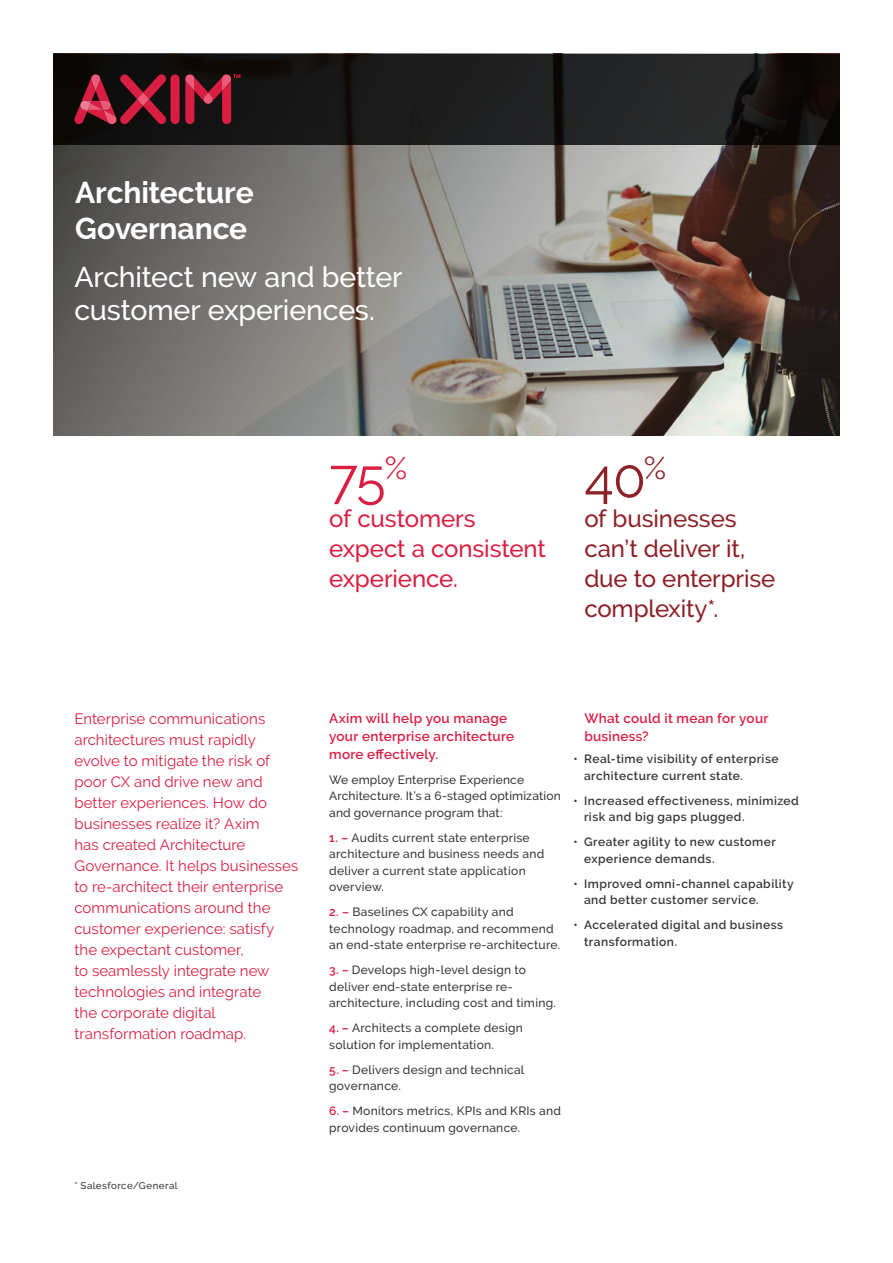
<style>
.page{position:relative;width:893px;height:1263px;background:#fff}
.page>*{position:absolute;margin:0;border:0;box-sizing:border-box;transform-origin:0 0}
.SECTION_INTRO{font:54px "Raleway";color:#da1e42}
.SECTION_INTRO-2{font:54px "Raleway";color:#8e2027}
.t1{font:700 30px/36px "Raleway";letter-spacing:-.005em;color:#fff}
.SECTION_INTRO-3{font:500 28.5px/33px "Raleway";letter-spacing:-.005em;color:#fff}
.SECTION_INTRO-4{font:500 24px/30px "Raleway";letter-spacing:-.005em;color:#8e2027}
.SECTION_INTRO-5{font:500 24px/30px "Raleway";letter-spacing:-.005em;color:#da1e42}
.SECTION_INTRO-6{font:15px/21px "Raleway";letter-spacing:.005em;color:#da1e42}
.SECTION_INTRO-7{font:600 13.5px/18px "Raleway";letter-spacing:.02em;color:#da1e42}
.SECTION_INTRO-8{font:500 12px/16.5px "Raleway";letter-spacing:.02em;color:#353638}
.BODY_COPY{font:600 12px/16.5px "Raleway";letter-spacing:.04em;color:#353638}
.t2{font:500 9.75px "Raleway";letter-spacing:.045em;color:#353638}
.s1{font-weight:600;color:#da1e42}
</style>
<div class="page">
<svg style="left:53px;top:53px;width:787px;height:383px;background:#7c7772"></svg>
<svg style="left:53px;top:54px;width:787px;height:90px;background:#1a1918"></svg>
<div style="left:170px;top:74px;width:10px;height:50px;background:#da1e42;border-radius:5px"></div>
<svg style="left:74px;top:74px;width:93px;height:50px;background:#6a1a29"></svg>
<svg style="left:185px;top:74px;width:55px;height:50px;background:#6e1d2c"></svg>
<p class="t1" style="left:75px;top:174px;width:180px">Architecture<br>Governance</p>
<p class="SECTION_INTRO-3" style="left:74px;top:261px;width:330px">Architect new and better customer experiences.</p>
<p class="SECTION_INTRO" style="left:329px;top:447px;width:79px">75<sup>%</sup></p>
<p class="SECTION_INTRO-5" style="left:329px;top:504px;width:218px">of customers expect a consistent experience.</p>
<p class="SECTION_INTRO-2" style="left:584px;top:447px;width:83px">40<sup>%</sup></p>
<p class="SECTION_INTRO-4" style="left:584px;top:504px;width:193px">of businesses can’t deliver it, due to enterprise complexity*.</p>
<p class="SECTION_INTRO-6" style="left:74px;top:708px;width:225px">Enterprise communications architectures must rapidly evolve to mitigate the risk of poor CX and drive new and better experiences. How do businesses realize it? Axim<br>has created Architecture<br>Governance. It helps businesses to re-architect their enterprise communications around the customer experience: satisfy the expectant customer,<br>to seamlessly integrate new technologies and integrate<br>the corporate digital transformation roadmap.</p>
<p class="SECTION_INTRO-7" style="left:329px;top:709px;width:187px">Axim will help you manage your enterprise architecture more effectively.</p>
<p class="SECTION_INTRO-8" style="left:329px;top:771px;width:233px">We employ Enterprise Experience<br>Architecture. It’s a 6-staged optimization and governance program that:</p>
<p class="SECTION_INTRO-8" style="left:329px;top:829px;width:217px"><span class="s1">1. –</span> Audits current state enterprise architecture and business needs and deliver a current state application overview.</p>
<p class="SECTION_INTRO-8" style="left:329px;top:904px;width:233px"><span class="s1">2. –</span> Baselines CX capability and technology roadmap, and recommend an end-state enterprise re-architecture.</p>
<p class="SECTION_INTRO-8" style="left:329px;top:962px;width:228px"><span class="s1">3. –</span> Develops high-level design to deliver end-state enterprise re&shy;architecture, including cost and timing.</p>
<p class="SECTION_INTRO-8" style="left:329px;top:1020px;width:195px"><span class="s1">4. –</span> Architects a complete design solution for implementation.</p>
<p class="SECTION_INTRO-8" style="left:329px;top:1061px;width:197px"><span class="s1">5. –</span> Delivers design and technical governance.</p>
<p class="SECTION_INTRO-8" style="left:329px;top:1103px;width:233px"><span class="s1">6. –</span> Monitors metrics, KPIs and KRIs and provides continuum governance.</p>
<p class="SECTION_INTRO-7" style="left:584px;top:709px;width:186px">What could it mean for your business?</p>
<p class="BODY_COPY" style="left:584px;top:751px;width:196px;text-indent:-11px">• Real-time visibility of enterprise architecture current state.</p>
<p class="BODY_COPY" style="left:584px;top:792px;width:216px;text-indent:-11px">• Increased effectiveness, minimized risk and big gaps plugged.</p>
<p class="BODY_COPY" style="left:584px;top:834px;width:193px;text-indent:-11px">• Greater agility to new customer experience demands.</p>
<p class="BODY_COPY" style="left:584px;top:875px;width:211px;text-indent:-11px">• Improved omni-channel capability and better customer service.</p>
<p class="BODY_COPY" style="left:584px;top:917px;width:201px;text-indent:-11px">• Accelerated digital and business transformation.</p>
<p class="t2" style="left:74px;top:1179px;width:105px">* Salesforce/General</p>
</div>
